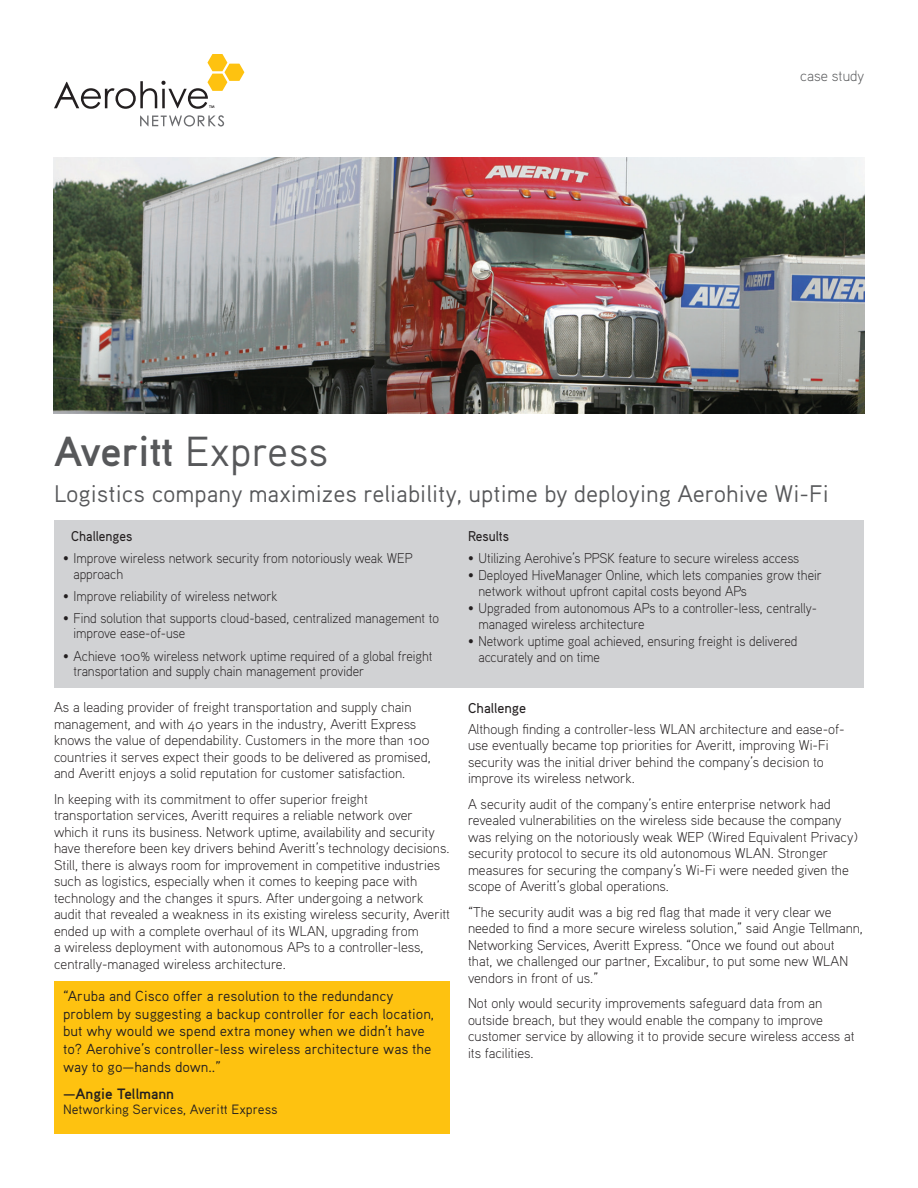
<style>
.page{position:relative;width:918px;height:1188px;background:#fff}
.page>*{position:absolute;margin:0;border:0;box-sizing:border-box;transform-origin:0 0}
.t1{font:42px "Aaux Pro Bold OSF";letter-spacing:-.01em;color:#57585a}
.t2{font:24px "Aaux Pro";color:#57585a}
.t3{font:15px "Aaux Pro Bold OSF";color:#231f20}
.t4{font:15px "Aaux Pro Light OSF";color:#57585a}
.t5{font:14.55px/17.5px "Aaux Pro";color:#231f20}
.t6{font:14.25px/16.5px "Aaux Pro Light OSF";color:#231f20}
.t7{font:500 14.25px "Aaux Pro";color:#231f20}
.t8{font:14.1px/15.8px "Aaux Pro Light OSF";color:#231f20;scale:.95 1}
.t9{font:500 14.1px "Aaux Pro";color:#231f20;scale:.95 1}
.t10{font:13.5px "Aaux Pro";color:#231f20}
.s1{font-family:"Aaux Pro"}
</style>
<div class="page">
<svg style="left:140px;top:115px;width:84px;height:12px"></svg>
<svg style="left:54px;top:54px;width:190px;height:55px"></svg>
<img style="left:53px;top:158px;width:812px;height:256px">
<div style="left:54px;top:520px;width:810px;height:168px;background:#d1d2d4"></div>
<div style="left:54px;top:981px;width:396px;height:153px;background:#fec210"></div>
<p class="t4" style="left:800px;top:66px;width:66px">case study</p>
<h1 class="t1" style="left:54px;top:425px;width:276px">Averitt <span class="s1">Express</span></h1>
<h2 class="t2" style="left:54px;top:479px;width:776px">Logistics company maximizes reliability, uptime by deploying Aerohive Wi-Fi</h2>
<p class="t9" style="left:71px;top:527px;width:66px">Challenges</p>
<p class="t8" style="left:74px;top:550px;width:358px;text-indent:-11px">• Improve wireless network security from notoriously weak WEP approach</p>
<p class="t8" style="left:63px;top:587px;width:227px">• Improve reliability of wireless network</p>
<p class="t8" style="left:74px;top:610px;width:386px;text-indent:-11px">• Find solution that supports cloud-based, centralized management to improve ease-of-use</p>
<p class="t8" style="left:74px;top:647px;width:380px;text-indent:-11px">• Achieve 100% wireless network uptime required of a global freight transportation and supply chain management provider</p>
<p class="t6" style="left:54px;top:699px;width:378px">As a leading provider of freight transportation and supply chain management, and with 40 years in the industry, Averitt Express knows the value of dependability. Customers in the more than 100 countries it serves expect their goods to be delivered as promised, and Averitt enjoys a solid reputation for customer satisfaction.</p>
<p class="t6" style="left:54px;top:790px;width:398px">In keeping with its commitment to offer superior freight transportation services, Averitt requires a reliable network over which it runs its business. Network uptime, availability and security have therefore been key drivers behind Averitt’s technology decisions.<br>Still, there is always room for improvement in competitive industries such as logistics, especially when it comes to keeping pace with technology and the changes it spurs. After undergoing a network audit that revealed a weakness in its existing wireless security, Averitt ended up with a complete overhaul of its WLAN, upgrading from<br>a wireless deployment with autonomous APs to a controller-less, centrally-managed wireless architecture.</p>
<p class="t5" style="left:63px;top:987px;width:373px">“Aruba and Cisco offer a resolution to the redundancy problem by suggesting a backup controller for each location, but why would we spend extra money when we didn’t have to? Aerohive’s controller-less wireless architecture was the way to go—hands down..”</p>
<p class="t3" style="left:63px;top:1084px;width:113px">—Angie Tellmann</p>
<p class="t10" style="left:63px;top:1101px;width:216px">Networking Services, Averitt Express</p>
<p class="t9" style="left:468px;top:527px;width:45px">Results</p>
<p class="t8" style="left:468px;top:550px;width:350px">• Utilizing Aerohive’s PPSK feature to secure wireless access</p>
<p class="t8" style="left:479px;top:567px;width:363px;text-indent:-11px">• Deployed HiveManager Online, which lets companies grow their network without upfront capital costs beyond APs</p>
<p class="t8" style="left:479px;top:600px;width:358px;text-indent:-11px">• Upgraded from autonomous APs to a controller-less, centrally&shy;managed wireless architecture</p>
<p class="t8" style="left:479px;top:633px;width:337px;text-indent:-11px">• Network uptime goal achieved, ensuring freight is delivered accurately and on time</p>
<p class="t7" style="left:468px;top:699px;width:60px">Challenge</p>
<p class="t6" style="left:468px;top:720px;width:378px">Although finding a controller-less WLAN architecture and ease-of&shy;use eventually became top priorities for Averitt, improving Wi-Fi security was the initial driver behind the company’s decision to improve its wireless network.</p>
<p class="t6" style="left:468px;top:795px;width:391px">A security audit of the company’s entire enterprise network had revealed vulnerabilities on the wireless side because the company was relying on the notoriously weak WEP (Wired Equivalent Privacy) security protocol to secure its old autonomous WLAN. Stronger measures for securing the company’s Wi-Fi were needed given the scope of Averitt’s global operations.</p>
<p class="t6" style="left:468px;top:903px;width:396px">“The security audit was a big red flag that made it very clear we needed to find a more secure wireless solution,” said Angie Tellmann, Networking Services, Averitt Express. “Once we found out about<br>that, we challenged our partner, Excalibur, to put some new WLAN vendors in front of us.”</p>
<p class="t6" style="left:468px;top:995px;width:388px">Not only would security improvements safeguard data from an outside breach, but they would enable the company to improve customer service by allowing it to provide secure wireless access at its facilities.</p>
</div>
